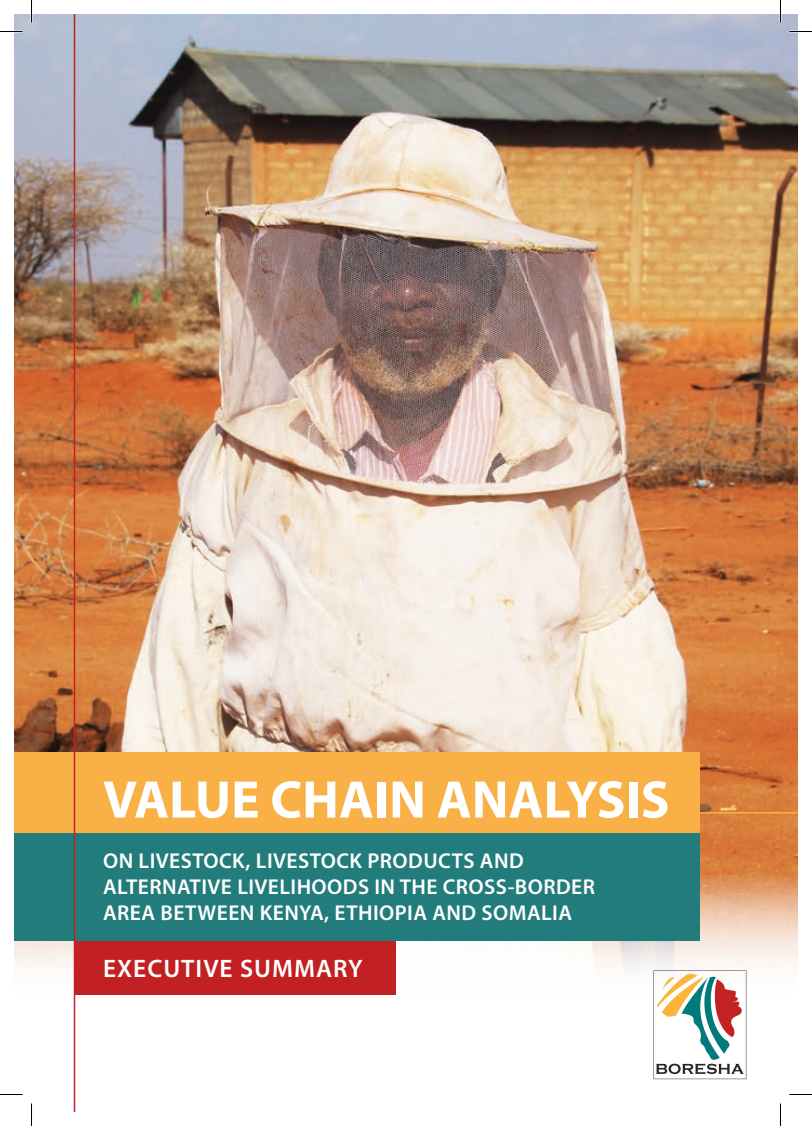
<style>
.page{position:relative;width:812px;height:1126px;background:#fff}
.page>*{position:absolute;margin:0;border:0;box-sizing:border-box;transform-origin:0 0}
.t1{font:700 53.25px "Myriad Pro";color:#fff}
.t2{font:600 25.35px "Myriad Pro";letter-spacing:.04em;color:#fff}
.t3{font:600 21.6px/25.8px "Myriad Pro";letter-spacing:.02em;color:#fff}
</style>
<div class="page">
<img style="left:14px;top:14px;width:783px;height:847px">
<svg style="left:14px;top:861px;width:783px;height:251px"></svg>
<div style="left:14px;top:753px;width:685px;height:188px;background:#227c7b"></div>
<div style="left:74px;top:941px;width:322px;height:54px;background:#c22022"></div>
<hr style="left:56px;top:812px;width:741px;height:2px;background:#f9b147">
<div style="left:14px;top:753px;width:685px;height:80px;background:#f9b147"></div>
<hr style="left:74px;top:14px;width:1px;height:1098px;background:#c22022">
<svg style="left:653px;top:970px;width:93px;height:109px"></svg>
<hr style="left:779px;top:0;width:2px;height:22px;background:#fff">
<hr style="left:779px;top:1103px;width:2px;height:23px;background:#fff">
<svg style="left:0;top:31px;width:22px;height:1px"></svg>
<svg style="left:789px;top:31px;width:22px;height:1px"></svg>
<svg style="left:0;top:1094px;width:22px;height:1px"></svg>
<svg style="left:789px;top:1094px;width:22px;height:1px"></svg>
<svg style="left:31px;top:0;width:1px;height:22px"></svg>
<svg style="left:31px;top:1103px;width:1px;height:23px"></svg>
<svg style="left:780px;top:0;width:1px;height:22px"></svg>
<svg style="left:780px;top:1103px;width:1px;height:23px"></svg>
<h1 class="t1" style="left:103px;top:765px;width:567px">VALUE CHAIN ANALYSIS</h1>
<p class="t3" style="left:103px;top:847px;width:493px">ON LIVESTOCK, LIVESTOCK PRODUCTS AND<br>ALTERNATIVE LIVELIHOODS IN THE CROSS-BORDER<br>AREA BETWEEN KENYA, ETHIOPIA AND SOMALIA</p>
<p class="t2" style="left:103px;top:952px;width:261px">EXECUTIVE SUMMARY</p>
</div>
